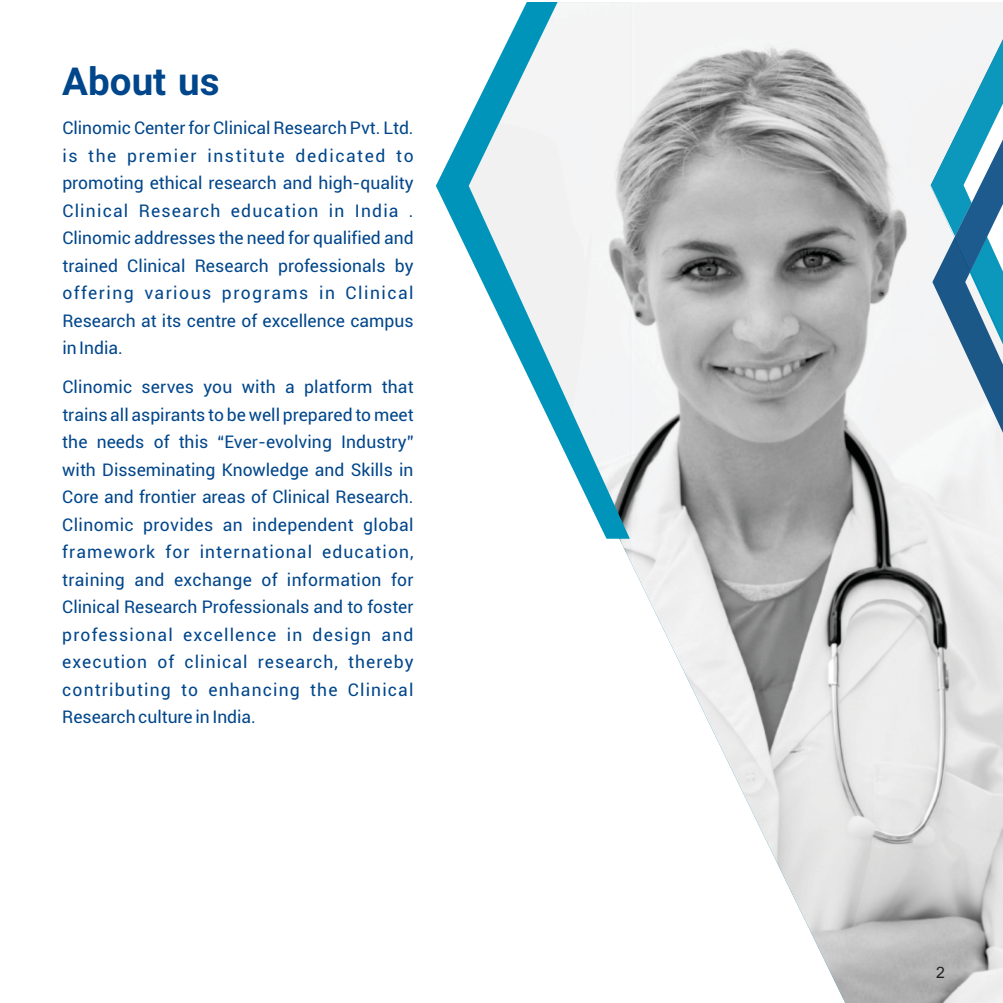
<style>
.page{position:relative;width:1003px;height:1003px;background:#fff}
.page>*{position:absolute;margin:0;border:0;box-sizing:border-box;transform-origin:0 0}
.t1{font:700 38.5px "Roboto";color:#00468b}
.t2{font:17.5px/27.5px "Roboto";color:#00468b;text-align:justify}
.t3{font:15.75px "Arial";color:#231f20}
</style>
<div class="page">
<img style="left:606px;top:3px;width:324px;height:999px">
<svg style="left:436px;top:3px;width:275px;height:535px"></svg>
<svg style="left:930px;top:3px;width:72px;height:999px"></svg>
<h1 class="t1" style="left:62px;top:66px;width:159px">About us</h1>
<p class="t2" style="left:62px;top:116px;width:352px">Clinomic Center for Clinical Research Pvt. Ltd. is the premier institute dedicated to promoting ethical research and high-quality Clinical Research education in India .<br>Clinomic addresses the need for qualified and trained Clinical Research professionals by offering various programs in Clinical Research at its centre of excellence campus in India.</p>
<p class="t2" style="left:62px;top:375px;width:353px">Clinomic serves you with a platform that trains all aspirants to be well prepared to meet the needs of this “Ever-evolving Industry” with Disseminating Knowledge and Skills in Core and frontier areas of Clinical Research.<br>Clinomic provides an independent global framework for international education, training and exchange of information for Clinical Research Professionals and to foster professional excellence in design and execution of clinical research, thereby contributing to enhancing the Clinical Research culture in India.</p>
<p class="t3" style="left:935px;top:965px;width:10px">2</p>
</div>
